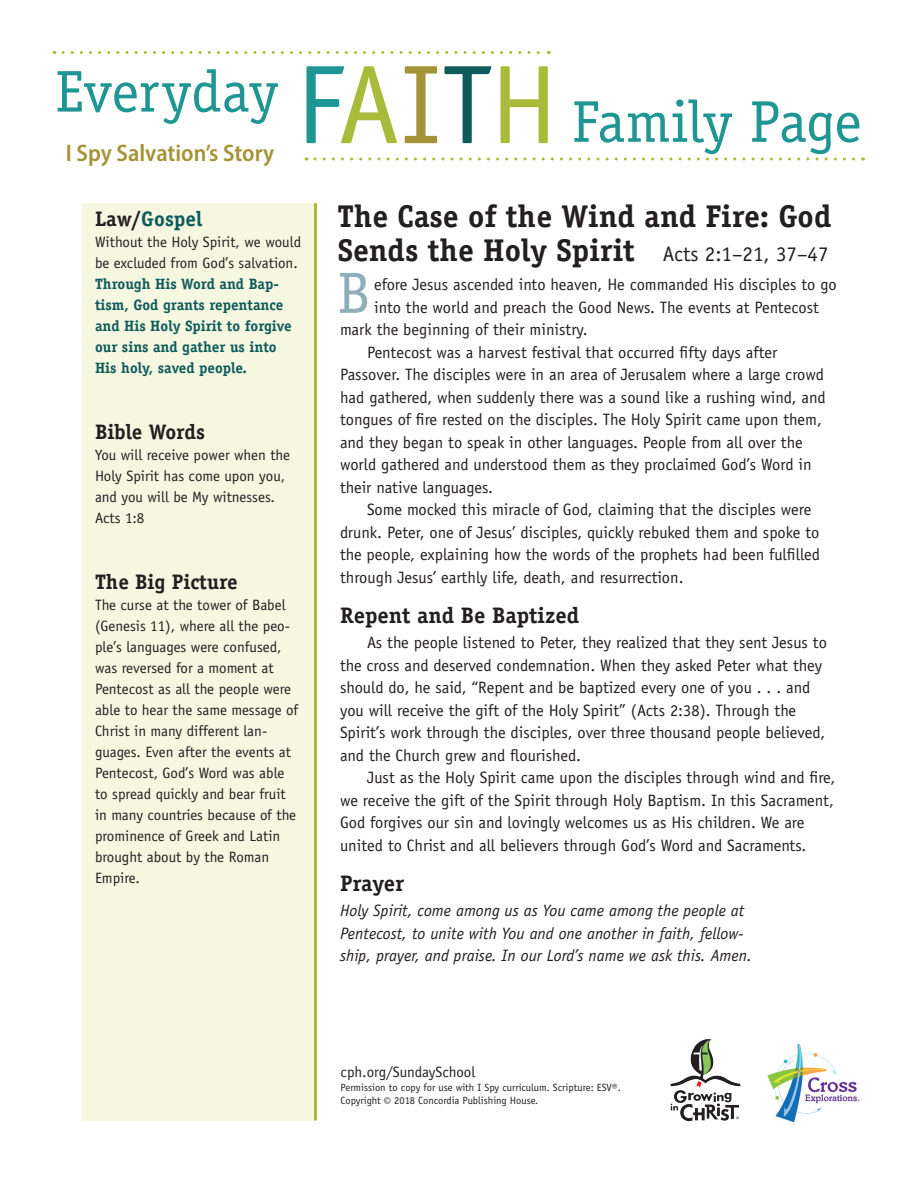
<style>
.page{position:relative;width:918px;height:1188px;background:#fff}
.page>*{position:absolute;margin:0;border:0;box-sizing:border-box;transform-origin:0 0}
.t1{font:58.95px "Officina Serif Std";letter-spacing:-.005em;color:#1f9594}
.body1{font:58.35px "Officina Serif Std";color:#8dafb8}
.t2{font:700 31.5px/34.5px "Officina Serif Std";color:#231f20}
.t3{font:600 semi-condensed 24px "Myriad Pro";color:#a49337}
.t4{font:700 22.5px "Officina Serif Std";color:#231f20}
.t5{font:700 21px "Officina Serif Std";color:#231f20}
.t6{font:700 21px "Officina Serif Std";color:#0d5b5a}
.body2{font:16.5px/22.5px "Officina Sans Std";color:#231f20}
.body3{font:italic 16.5px/22.5px "Officina Sans Std";color:#231f20}
.body1-2{font:16.5px "Officina Sans Std";color:#231f20}
.creditline{font:15px/21px "Officina Sans Std";color:#231f20}
.body4{font:700 15px/21px "Officina Serif Std";color:#0d5b5a}
.body4-2{font:15px "Officina Sans Std";color:#231f20}
.creditline-2{font:10.5px "Officina Sans Std";color:#231f20}
.s1{font-family:"Officina Sans Std";font-size:112.2px}
.s2{font-family:"Officina Sans Std";font-size:112.2px;color:#a9bb3a}
.s3{font-family:"Officina Sans Std";font-size:112.2px;color:#a49337}
.s4{font-family:"Officina Sans Std";font-size:112.2px;color:#0d5b5a}
.s5{color:#231f20}
.s6{font-family:"Officina Sans Std";font-weight:400;color:#231f20}
.s7{font-family:"Officina Sans Std";font-weight:400;font-size:21px}
.s8{font-family:"Myriad Pro"}
</style>
<div class="page">
<div style="left:82px;top:203px;width:233px;height:917px;background:#f6f7e0"></div>
<hr style="left:314px;top:203px;width:3px;height:917px;background:#a9bb3a">
<svg style="left:315px;top:157px;width:548px;height:3px"></svg>
<svg style="left:63px;top:51px;width:486px;height:3px"></svg>
<img style="left:767px;top:1043px;width:93px;height:80px">
<img style="left:670px;top:1039px;width:71px;height:83px">
<p class="t1" style="left:55px;top:57px;width:505px">Everyday <span class="s1">F</span><span class="s2">A</span><span class="s3">I</span><span class="s4">T</span><span class="s2">H</span></p>
<p class="t3" style="left:66px;top:138px;width:210px">I Spy Salvation’s Story</p>
<p class="t1" style="left:572px;top:87px;width:291px">Family Page</p>
<p class="t6" style="left:95px;top:205px;width:109px"><span class="s5">Law/</span>Gospel</p>
<p class="body4" style="left:95px;top:231px;width:208px"><span class="s6">Without the Holy Spirit, we would be excluded from God’s salvation.<br></span>Through His Word and Bap&shy;tism, God grants repentance and His Holy Spirit to forgive our sins and gather us into<br>His holy, saved people.</p>
<p class="t5" style="left:95px;top:418px;width:112px">Bible Words</p>
<p class="body4-2" style="left:95px;top:446px;width:197px">You will receive power when the</p>
<p class="body4-2" style="left:95px;top:467px;width:192px">Holy Spirit has come upon you,</p>
<p class="body4-2" style="left:95px;top:488px;width:182px">and you will be My witnesses.</p>
<p class="body4-2" style="left:95px;top:509px;width:51px">Acts 1:8</p>
<p class="t5" style="left:95px;top:568px;width:144px">The Big Picture</p>
<p class="creditline" style="left:95px;top:594px;width:205px">The curse at the tower of Babel (Genesis 11), where all the peo&shy;ple’s languages were confused, was reversed for a moment at<br>Pentecost as all the people were able to hear the same message of<br>Christ in many different lan&shy;guages. Even after the events at<br>Pentecost, God’s Word was able to spread quickly and bear fruit in many countries because of the prominence of Greek and Latin brought about by the Roman<br>Empire.</p>
<p class="t2" style="left:337px;top:198px;width:496px">The Case of the Wind and Fire: God<br>Sends the Holy Spirit <span class="s7">Acts 2:1–21, 37–47</span></p>
<p class="body1" style="left:338px;top:259px;width:34px">B</p>
<p class="body1-2" style="left:374px;top:275px;width:464px">efore Jesus ascended into heaven, He commanded His disciples to go</p>
<p class="body1-2" style="left:374px;top:298px;width:446px">into the world and preach the Good News. The events at Pentecost</p>
<p class="body1-2" style="left:340px;top:320px;width:249px">mark the beginning of their ministry.</p>
<p class="body2" style="left:340px;top:341px;width:487px;text-indent:27px">Pentecost was a harvest festival that occurred fifty days after Passover. The disciples were in an area of Jerusalem where a large crowd had gathered, when suddenly there was a sound like a rushing wind, and tongues of fire rested on the disciples. The Holy Spirit came upon them, and they began to speak in other languages. People from all over the world gathered and understood them as they proclaimed God’s Word in their native languages.</p>
<p class="body2" style="left:340px;top:499px;width:482px;text-indent:27px">Some mocked this miracle of God, claiming that the disciples were drunk. Peter, one of Jesus’ disciples, quickly rebuked them and spoke to the people, explaining how the words of the prophets had been fulfilled through Jesus’ earthly life, death, and resurrection.</p>
<p class="t4" style="left:340px;top:602px;width:241px">Repent and Be Baptized</p>
<p class="body2" style="left:340px;top:631px;width:488px;text-indent:27px">As the people listened to Peter, they realized that they sent Jesus to the cross and deserved condemnation. When they asked Peter what they should do, he said, “Repent and be baptized every one of you . . . and you will receive the gift of the Holy Spirit” (Acts 2:38). Through the Spirit’s work through the disciples, over three thousand people believed, and the Church grew and flourished.</p>
<p class="body2" style="left:340px;top:766px;width:497px;text-indent:27px">Just as the Holy Spirit came upon the disciples through wind and fire, we receive the gift of the Spirit through Holy Baptism. In this Sacrament, God forgives our sin and lovingly welcomes us as His children. We are united to Christ and all believers through God’s Word and Sacraments.</p>
<p class="t4" style="left:340px;top:870px;width:66px">Prayer</p>
<p class="body3" style="left:340px;top:899px;width:413px">Holy Spirit, come among us as You came among the people at<br>Pentecost, to unite with You and one another in faith, fellow&shy;ship, prayer, and praise. In our Lord’s name we ask this. Amen.</p>
<p class="creditline" style="left:341px;top:1061px;width:136px">cph.org/SundaySchool</p>
<p class="creditline-2" style="left:341px;top:1081px;width:282px">Permission to copy for use with I Spy curriculum. Scripture: ESV®.</p>
<p class="creditline-2" style="left:341px;top:1094px;width:199px">Copyright <span class="s8">©</span> 2018 Concordia Publishing House.</p>
</div>
